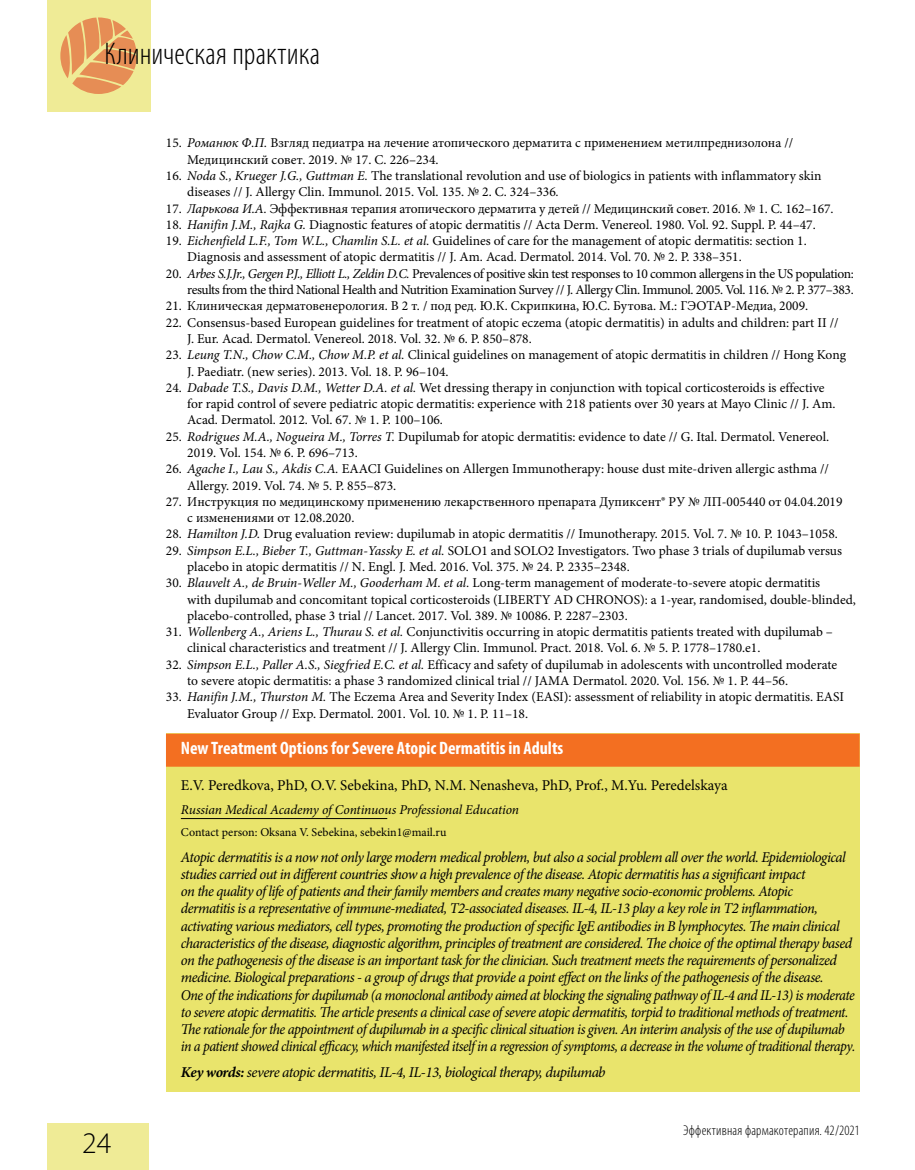
<style>
.page{position:relative;width:915px;height:1170px;background:#fff}
.page>*{position:absolute;margin:0;border:0;box-sizing:border-box;transform-origin:0 0}
.t1{font:300 condensed 31.5px "Myriad Pro";letter-spacing:.005em;color:#000}
.t2{font:300 30px "Myriad Pro";color:#000}
.t3{font:700 condensed 18px "Myriad Pro";color:#fff}
.t4{font:italic 15px/17.2px "Minion Pro";letter-spacing:-.04em;color:#000}
.t5{font:15px "Minion Pro";letter-spacing:-.005em;color:#000}
.t6{font:300 condensed 14.25px "Myriad Pro";letter-spacing:.015em;color:#000}
.t7{font:13.5px/16.4px "Minion Pro";color:#000}
.t8{font:13.5px/16.4px "Minion Pro";letter-spacing:-.03em;color:#000;text-align:right}
.t9{font:italic 13.5px "Minion Pro";letter-spacing:-.01em;color:#000}
.t10{font:12px "Minion Pro";color:#000}
.s1{font-style:italic}
.s2{font-weight:700}
</style>
<div class="page">
<div style="left:47px;top:0;width:103px;height:111px;background:#efeb96"></div>
<div style="left:47px;top:1123px;width:101px;height:46px;background:#efeb96"></div>
<svg style="left:60px;top:17px;width:77px;height:77px"></svg>
<div style="left:166px;top:733px;width:693px;height:358px;background:#e9e46c"></div>
<div style="left:166px;top:733px;width:693px;height:33px;background:#f36f21"></div>
<hr style="left:181px;top:818px;width:206px;height:1px;background:#000">
<h1 class="t1" style="left:104px;top:35px;width:217px">Клиническая практика</h1>
<h2 class="t2" style="left:82px;top:1125px;width:31px">24</h2>
<p class="t7" style="left:187px;top:135px;width:607px;text-indent:-21px">15. <span class="s1">Романюк Ф.П.</span> Взгляд педиатра на лечение атопического дерматита с применением метилпреднизолона //<br>Медицинский совет. 2019. № 17. С. 226–234.</p>
<p class="t7" style="left:187px;top:167px;width:635px;text-indent:-21px">16. <span class="s1">Noda S., Krueger J.G., Guttman E.</span> The translational revolution and use of biologics in patients with inflammatory skin diseases // J. Allergy Clin. Immunol. 2015. Vol. 135. № 2. С. 324–336<span class="s1">.</span></p>
<p class="t7" style="left:166px;top:200px;width:668px">17. <span class="s1">Ларькова И.А.</span> Эффективная терапия атопического дерматита у детей // Медицинский совет. 2016. № 1. С. 162–167.</p>
<p class="t7" style="left:166px;top:216px;width:651px">18. <span class="s1">Hanifin J.M., Rajka G.</span> Diagnostic features of atopic dermatitis // Acta Derm. Venereol. 1980. Vol. 92. Suppl. P. 44–47.</p>
<p class="t7" style="left:187px;top:233px;width:621px;text-indent:-21px">19. <span class="s1">Eichenfield L.F., Tom W.L., Chamlin S.L. et al.</span> Guidelines of care for the management of atopic dermatitis: section 1.<br>Diagnosis and assessment of atopic dermatitis // J. Am. Acad. Dermatol. 2014. Vol. 70. № 2. P. 338–351.</p>
<p class="t8" style="left:166px;top:265px;width:689px">20. <span class="s1">Arbes S.J.Jr., Gergen P.J., Elliott L., Zeldin D.C.</span> Prevalences of positive skin test responses to 10 common allergens in the US population: results from the third National Health and Nutrition Examination Survey // J. Allergy Clin. Immunol. 2005. Vol. 116. № 2. P. 377–383.</p>
<p class="t7" style="left:166px;top:298px;width:643px">21. Клиническая дерматовенерология. В 2 т. / под ред. Ю.К. Скрипкина, Ю.С. Бутова. М.: ГЭОТАР-Медиа, 2009.</p>
<p class="t7" style="left:187px;top:314px;width:652px;text-indent:-21px">22. Consensus-based European guidelines for treatment of atopic eczema (atopic dermatitis) in adults and children: part II //<br>J. Eur. Acad. Dermatol. Venereol. 2018. Vol. 32. № 6. P. 850–878.</p>
<p class="t7" style="left:187px;top:347px;width:660px;text-indent:-21px">23. <span class="s1">Leung T.N., Chow C.M., Chow M.P. et al.</span> Clinical guidelines on management of atopic dermatitis in children // Hong Kong<br>J. Paediatr. (new series). 2013. Vol. 18. P. 96–104.</p>
<p class="t7" style="left:187px;top:379px;width:649px;text-indent:-21px">24. <span class="s1">Dabade T.S., Davis D.M., Wetter D.A. et al.</span> Wet dressing therapy in conjunction with topical corticosteroids is effective for rapid control of severe pediatric atopic dermatitis: experience with 218 patients over 30 years at Mayo Clinic // J. Am.<br>Acad. Dermatol. 2012. Vol. 67. № 1. P. 100–106.</p>
<p class="t7" style="left:187px;top:428px;width:643px;text-indent:-21px">25. <span class="s1">Rodrigues M.A., Nogueira M., Torres T.</span> Dupilumab for atopic dermatitis: evidence to date // G. Ital. Dermatol. Venereol.<br>2019. Vol. 154. № 6. P. 696–713.</p>
<p class="t7" style="left:187px;top:461px;width:643px;text-indent:-21px">26. <span class="s1">Agache I., Lau S., Akdis C.A.</span> EAACI Guidelines on Allergen Immunotherapy: house dust mite-driven allergic asthma //<br>Allergy. 2019. Vol. 74. № 5. P. 855–873.</p>
<p class="t7" style="left:187px;top:493px;width:656px;text-indent:-21px">27. Инструкция по медицинскому применению лекарственного препарата Дупиксент® РУ № ЛП-005440 от 04.04.2019 с изменениями от 12.08.2020.</p>
<p class="t7" style="left:166px;top:526px;width:673px">28. <span class="s1">Hamilton J.D.</span> Drug evaluation review: dupilumab in atopic dermatitis // Imunotherapy. 2015. Vol. 7. № 10. P. 1043–1058.</p>
<p class="t7" style="left:187px;top:542px;width:656px;text-indent:-21px">29. <span class="s1">Simpson E.L., Bieber T., Guttman-Yassky E. et al.</span> SOLO1 and SOLO2 Investigators. Two phase 3 trials of dupilumab versus placebo in atopic dermatitis // N. Engl. J. Med. 2016. Vol. 375. № 24. P. 2335–2348.</p>
<p class="t7" style="left:187px;top:575px;width:670px;text-indent:-21px">30. <span class="s1">Blauvelt A., de Bruin-Weller M., Gooderham M. et al.</span> Long-term management of moderate-to-severe atopic dermatitis<br>with dupilumab and concomitant topical corticosteroids (LIBERTY AD CHRONOS): a 1-year, randomised, double-blinded, placebo-controlled, phase 3 trial // Lancet. 2017. Vol. 389. № 10086. P. 2287–2303.</p>
<p class="t7" style="left:187px;top:623px;width:647px;text-indent:-21px">31. <span class="s1">Wollenberg A., Ariens L., Thurau S. et al.</span> Conjunctivitis occurring in atopic dermatitis patients treated with dupilumab – clinical characteristics and treatment // J. Allergy Clin. Immunol. Pract. 2018. Vol. 6. № 5. P. 1778–1780.e1.</p>
<p class="t7" style="left:187px;top:656px;width:651px;text-indent:-21px">32. <span class="s1">Simpson E.L., Paller A.S., Siegfried E.C. et al.</span> Efficacy and safety of dupilumab in adolescents with uncontrolled moderate to severe atopic dermatitis: a phase 3 randomized clinical trial // JAMA Dermatol. 2020. Vol. 156. № 1. P. 44–56.</p>
<p class="t7" style="left:187px;top:688px;width:658px;text-indent:-21px">33. <span class="s1">Hanifin J.M., Thurston M.</span> The Eczema Area and Severity Index (EASI): assessment of reliability in atopic dermatitis. EASI<br>Evaluator Group // Exp. Dermatol. 2001. Vol. 10. № 1. P. 11–18.</p>
<h3 class="t3" style="left:181px;top:736px;width:384px">New Treatment Options for Severe Atopic Dermatitis in Adults</h3>
<p class="t5" style="left:181px;top:775px;width:548px">E.V. Peredkova, PhD, O.V. Sebekina, PhD, N.M. Nenasheva, PhD, Prof., M.Yu. Peredelskaya</p>
<p class="t9" style="left:181px;top:800px;width:339px">Russian Medical Academy of Сontinuous Professional Education</p>
<p class="t10" style="left:181px;top:823px;width:267px">Contact person: Oksana V. Sebekina, sebekin1@mail.ru</p>
<p class="t4" style="left:181px;top:848px;width:675px">Atopic dermatitis is a now not only large modern medical problem, but also a social problem all over the world. Epidemiological studies carried out in different countries show a high prevalence of the disease. Atopic dermatitis has a significant impact<br>on the quality of life of patients and their family members and creates many negative socio-economic problems. Atopic<br>dermatitis is a representative of immune-mediated, T2-associated diseases. IL-4, IL-13 play a key role in T2 inflammation, activating various mediators, cell types, promoting the production of specific IgE antibodies in B lymphocytes. The main clinical characteristics of the disease, diagnostic algorithm, principles of treatment are considered. The choice of the optimal therapy based on the pathogenesis of the disease is an important task for the clinician. Such treatment meets the requirements of personalized medicine. Biological preparations - a group of drugs that provide a point effect on the links of the pathogenesis of the disease.<br>One of the indications for dupilumab (a monoclonal antibody aimed at blocking the signaling pathway of IL-4 and IL-13) is moderate to severe atopic dermatitis. The article presents a clinical case of severe atopic dermatitis, torpid to traditional methods of treatment.<br>The rationale for the appointment of dupilumab in a specific clinical situation is given. An interim analysis of the use of dupilumab in a patient showed clinical efficacy, which manifested itself in a regression of symptoms, a decrease in the volume of traditional therapy.</p>
<p class="t4" style="left:181px;top:1063px;width:426px"><span class="s2">Key words:</span> severe atopic dermatitis, IL-4, IL-13, biological therapy, dupilumab</p>
<p class="t6" style="left:683px;top:1121px;width:178px">Эффективная фармакотерапия. 42/2021</p>
</div>
